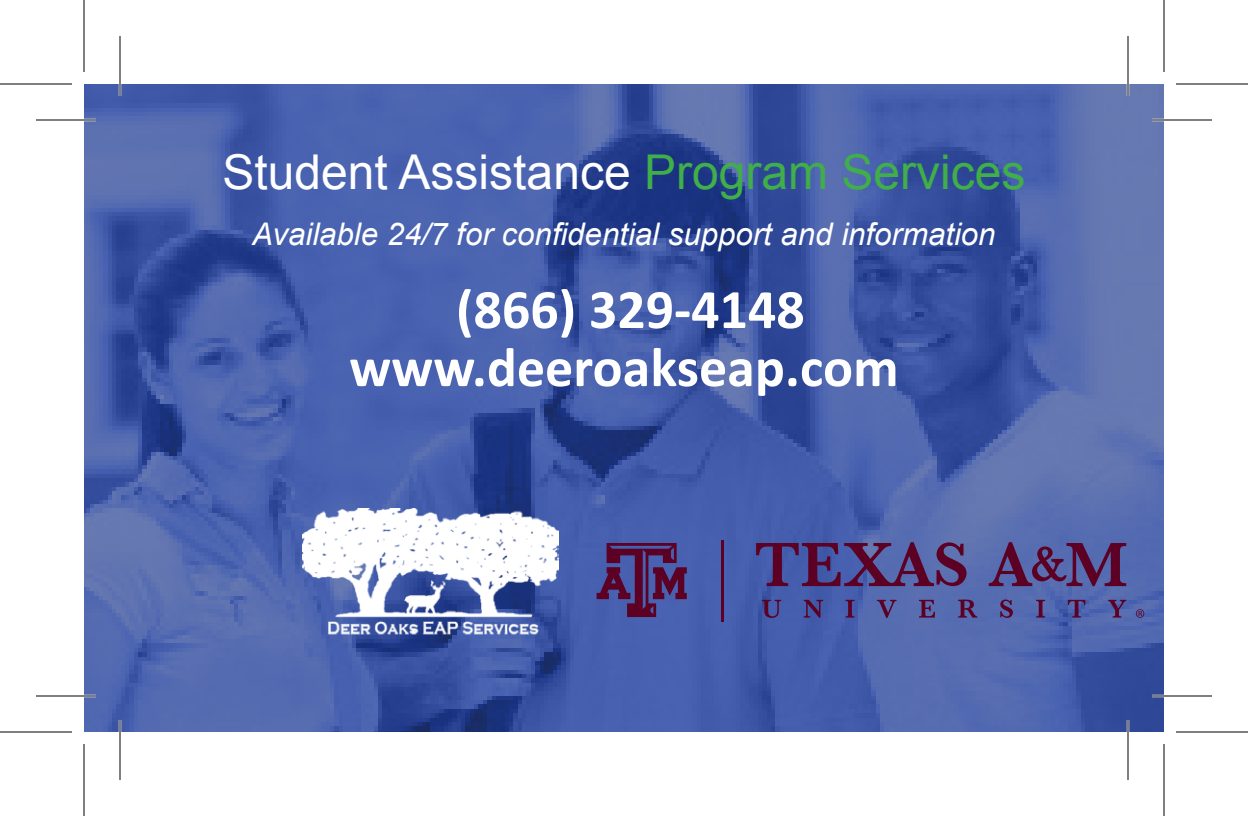
<style>
.page{position:relative;width:1248px;height:816px;background:#fff}
.page>*{position:absolute;margin:0;border:0;box-sizing:border-box;transform-origin:0 0}
.t1{font:700 56px "Calibri";color:#fff}
.t2{font:48px "Arial";color:#fff}
.t3{font:italic 31.2px "Arial";color:#fff}
.s1{color:#40ae49}
</style>
<div class="page">
<img style="left:84px;top:84px;width:1080px;height:648px">
<img style="left:303px;top:508px;width:255px;height:132px">
<hr style="left:36px;top:119px;width:60px;height:2px;background:#000">
<hr style="left:1152px;top:119px;width:60px;height:2px;background:#000">
<hr style="left:36px;top:695px;width:60px;height:2px;background:#000">
<hr style="left:1152px;top:695px;width:60px;height:2px;background:#000">
<hr style="left:119px;top:36px;width:2px;height:60px;background:#000">
<hr style="left:119px;top:720px;width:2px;height:60px;background:#000">
<hr style="left:1127px;top:36px;width:2px;height:60px;background:#000">
<hr style="left:1127px;top:720px;width:2px;height:60px;background:#000">
<hr style="left:0;top:83px;width:72px;height:2px;background:#000">
<hr style="left:1176px;top:83px;width:72px;height:2px;background:#000">
<hr style="left:0;top:731px;width:72px;height:2px;background:#000">
<hr style="left:1176px;top:731px;width:72px;height:2px;background:#000">
<hr style="left:83px;top:0;width:2px;height:72px;background:#000">
<hr style="left:83px;top:744px;width:2px;height:72px;background:#000">
<hr style="left:1163px;top:0;width:2px;height:72px;background:#000">
<hr style="left:1163px;top:744px;width:2px;height:72px;background:#000">
<hr style="left:721px;top:540px;width:2px;height:81px;background:#5c0024">
<svg style="left:597px;top:543px;width:90px;height:74px;background:#503470"></svg>
<svg style="left:756px;top:542px;width:211px;height:44px;background:#533f7a"></svg>
<svg style="left:762px;top:600px;width:19px;height:18px"></svg>
<svg style="left:804px;top:600px;width:19px;height:18px"></svg>
<svg style="left:846px;top:600px;width:9px;height:18px"></svg>
<svg style="left:877px;top:600px;width:20px;height:18px"></svg>
<svg style="left:919px;top:600px;width:16px;height:18px"></svg>
<svg style="left:958px;top:600px;width:19px;height:18px"></svg>
<svg style="left:1000px;top:600px;width:13px;height:18px"></svg>
<svg style="left:1036px;top:600px;width:9px;height:18px"></svg>
<svg style="left:1068px;top:600px;width:17px;height:18px"></svg>
<svg style="left:1108px;top:600px;width:18px;height:18px"></svg>
<svg style="left:989px;top:542px;width:137px;height:44px;background:#58427b"></svg>
<svg style="left:1136px;top:609px;width:8px;height:9px"></svg>
<p class="t2" style="left:222px;top:141px;width:805px">Student Assistance <span class="s1">Program Services</span></p>
<p class="t3" style="left:252px;top:214px;width:745px">Available 24/7 for confidential support and information</p>
<p class="t1" style="left:456px;top:274px;width:350px">(866) 329-4148</p>
<p class="t1" style="left:349px;top:332px;width:551px">www.deeroakseap.com</p>
</div>
